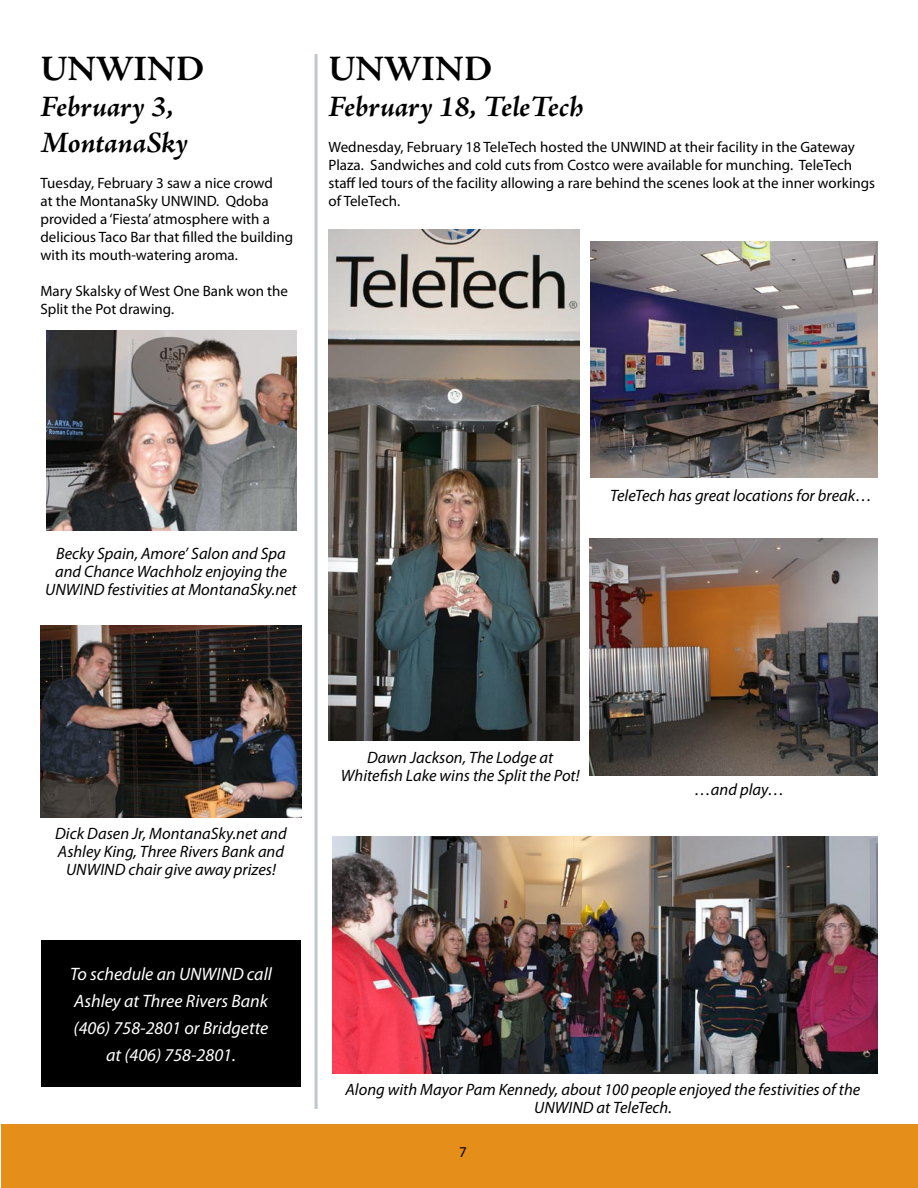
<style>
.page{position:relative;width:918px;height:1188px;background:#fff}
.page>*{position:absolute;margin:0;border:0;box-sizing:border-box;transform-origin:0 0}
.t1{font:700 36px "Adobe Jenson Pro";color:#000}
.t2{font:italic 700 30px/36px "Adobe Jenson Pro";letter-spacing:-.005em;color:#000}
.t3{font:italic 18px/27px "Myriad Pro";color:#fff;text-align:center}
.t4{font:italic 16.5px/18px "Myriad Pro";color:#000;text-align:center}
.t5{font:15px/18px "Myriad Pro";color:#000}
</style>
<div class="page">
<div style="left:41px;top:940px;width:260px;height:147px;background:#000"></div>
<div style="left:2px;top:1125px;width:916px;height:63px;background:#e58e1a"></div>
<hr style="left:315px;top:54px;width:3px;height:1055px;background:#bbc6d0">
<img style="left:46px;top:331px;width:251px;height:199px">
<img style="left:40px;top:626px;width:262px;height:192px">
<img style="left:590px;top:241px;width:288px;height:237px">
<img style="left:332px;top:837px;width:545px;height:237px">
<img style="left:328px;top:229px;width:251px;height:512px">
<img style="left:590px;top:538px;width:288px;height:237px">
<h1 class="t1" style="left:40px;top:48px;width:165px">UNWIND</h1>
<h2 class="t2" style="left:40px;top:91px;width:149px">February 3,<br>MontanaSky</h2>
<p class="t5" style="left:40px;top:174px;width:254px">Tuesday, February 3 saw a nice crowd<br>at the MontanaSky UNWIND. Qdoba provided a ‘Fiesta’ atmosphere with a delicious Taco Bar that filled the building with its mouth-watering aroma.</p>
<p class="t5" style="left:40px;top:282px;width:249px">Mary Skalsky of West One Bank won the<br>Split the Pot drawing.</p>
<h1 class="t1" style="left:328px;top:48px;width:165px">UNWIND</h1>
<h2 class="t2" style="left:328px;top:91px;width:256px">February 18, TeleTech</h2>
<p class="t5" style="left:329px;top:138px;width:548px">Wednesday, February 18 TeleTech hosted the UNWIND at their facility in the Gateway Plaza. Sandwiches and cold cuts from Costco were available for munching. TeleTech staff led tours of the facility allowing a rare behind the scenes look at the inner workings of TeleTech.</p>
<p class="t4" style="left:45px;top:544px;width:253px">Becky Spain, Amore’ Salon and Spa and Chance Wachholz enjoying the<br>UNWIND festivities at MontanaSky.net</p>
<p class="t4" style="left:610px;top:486px;width:263px">TeleTech has great locations for break…</p>
<p class="t4" style="left:55px;top:824px;width:233px">Dick Dasen Jr, MontanaSky.net and<br>Ashley King, Three Rivers Bank and<br>UNWIND chair give away prizes!</p>
<p class="t3" style="left:70px;top:960px;width:203px">To schedule an UNWIND call<br>Ashley at Three Rivers Bank (406) 758-2801 or Bridgette at (406) 758-2801.</p>
<p class="t4" style="left:341px;top:748px;width:240px">Dawn Jackson, The Lodge at<br>Whitefish Lake wins the Split the Pot!</p>
<p class="t4" style="left:694px;top:780px;width:91px">…and play…</p>
<p class="t4" style="left:346px;top:1081px;width:516px">Along with Mayor Pam Kennedy, about 100 people enjoyed the festivities of the<br>UNWIND at TeleTech.</p>
<p class="t5" style="left:459px;top:1143px;width:9px">7</p>
</div>
